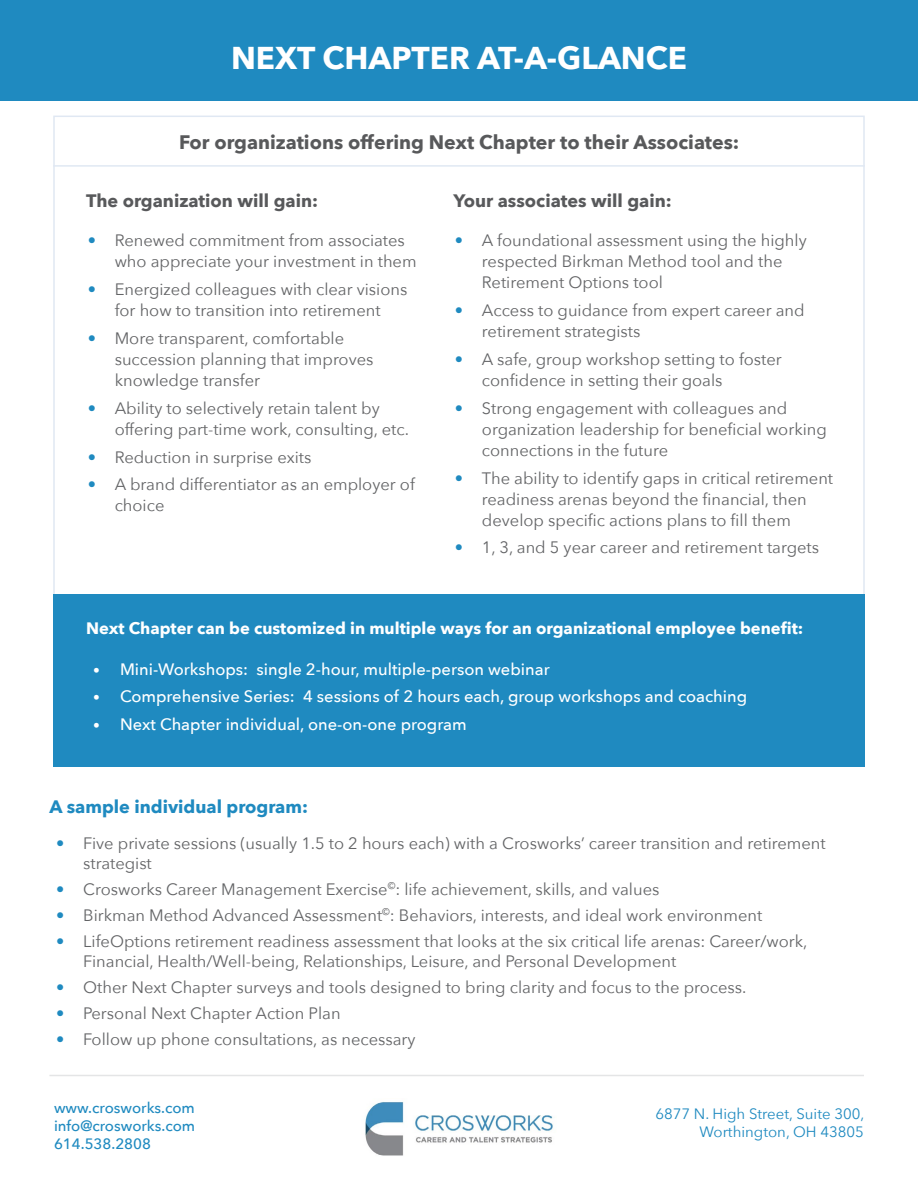
<style>
.page{position:relative;width:918px;height:1188px;background:#fff}
.page>*{position:absolute;margin:0;border:0;box-sizing:border-box;transform-origin:0 0}
.t1{font:700 31.5px "Avenir Next";color:#fff}
.t2{font:700 19.5px "Avenir Next";color:#58595b}
.t3{font:700 18px "Avenir Next";color:#58595b}
.t4{font:700 18px "Avenir Next";color:#1f8ac0}
.t5{font:16.5px/21px "Avenir Next";color:#636466}
.t6{font:500 16.5px "Avenir Next";color:#fff}
.t7{font:700 16.5px "Avenir Next";color:#fff}
.t8{font:500 15px/18px "Avenir Next";color:#1f8ac0;text-align:justify}
.t9{font:15px/18px "Avenir Next";color:#1f8ac0;text-align:right}
.s1{color:#1f8ac0}
.s2{font-size:13.5px}
</style>
<div class="page">
<div style="left:0;top:0;width:918px;height:100px;background:#1f8ac0"></div>
<div style="left:53px;top:594px;width:812px;height:173px;background:#1f8ac0"></div>
<img style="left:365px;top:1102px;width:188px;height:54px">
<hr style="left:53px;top:165px;width:812px;height:2px;background:#e0e8f3">
<hr style="left:49px;top:1075px;width:815px;height:1px;background:#e4e5e6">
<h1 class="t1" style="left:231px;top:31px;width:457px">NEXT CHAPTER AT-A-GLANCE</h1>
<p class="t2" style="left:179px;top:125px;width:562px">For organizations offering Next Chapter to their Associates:</p>
<p class="t3" style="left:454px;top:185px;width:220px">Your associates will gain:</p>
<p class="t3" style="left:86px;top:185px;width:233px">The organization will gain:</p>
<p class="t5" style="left:115px;top:230px;width:303px;text-indent:-27px"><span class="s1">•</span> Renewed commitment from associates who appreciate your investment in them</p>
<p class="t5" style="left:88px;top:278px;width:321px;text-align:center"><span class="s1">•</span> Energized colleagues with clear visions for how to transition into retirement</p>
<p class="t5" style="left:115px;top:327px;width:260px;text-indent:-27px"><span class="s1">•</span> More transparent, comfortable succession planning that improves knowledge transfer</p>
<p class="t5" style="left:115px;top:397px;width:296px;text-indent:-27px"><span class="s1">•</span> Ability to selectively retain talent by offering part-time work, consulting, etc.</p>
<p class="t5" style="left:88px;top:446px;width:225px"><span class="s1">•</span> Reduction in surprise exits</p>
<p class="t5" style="left:115px;top:473px;width:302px;text-indent:-27px"><span class="s1">•</span> A brand differentiator as an employer of choice</p>
<p class="t5" style="left:482px;top:230px;width:326px;text-indent:-27px"><span class="s1">•</span> A foundational assessment using the highly respected Birkman Method tool and the<br>Retirement Options tool</p>
<p class="t5" style="left:482px;top:299px;width:324px;text-indent:-27px"><span class="s1">•</span> Access to guidance from expert career and retirement strategists</p>
<p class="t5" style="left:482px;top:348px;width:301px;text-indent:-27px"><span class="s1">•</span> A safe, group workshop setting to foster confidence in setting their goals</p>
<p class="t5" style="left:482px;top:397px;width:346px;text-indent:-27px"><span class="s1">•</span> Strong engagement with colleagues and organization leadership for beneficial working connections in the future</p>
<p class="t5" style="left:482px;top:467px;width:353px;text-indent:-27px"><span class="s1">•</span> The ability to identify gaps in critical retirement readiness arenas beyond the financial, then develop specific actions plans to fill them</p>
<p class="t5" style="left:455px;top:536px;width:366px"><span class="s1">•</span> 1, 3, and 5 year career and retirement targets</p>
<p class="t7" style="left:86px;top:614px;width:719px">Next Chapter can be customized in multiple ways for an organizational employee benefit:</p>
<p class="t6" style="left:93px;top:655px;width:458px"><span class="s2">•</span> Mini-Workshops: single 2-hour, multiple-person webinar</p>
<p class="t6" style="left:93px;top:683px;width:656px"><span class="s2">•</span> Comprehensive Series: 4 sessions of 2 hours each, group workshops and coaching</p>
<p class="t6" style="left:93px;top:710px;width:375px"><span class="s2">•</span> Next Chapter individual, one-on-one program</p>
<p class="t4" style="left:49px;top:791px;width:260px">A sample individual program:</p>
<p class="t5" style="left:83px;top:833px;width:744px;line-height:19.5px;text-indent:-27px"><span class="s1">•</span> Five private sessions (usually 1.5 to 2 hours each) with a Crosworks’ career transition and retirement strategist</p>
<p class="t5" style="left:56px;top:878px;width:605px"><span class="s1">•</span> Crosworks Career Management Exercise<sup>©</sup>: life achievement, skills, and values</p>
<p class="t5" style="left:56px;top:904px;width:708px"><span class="s1">•</span> Birkman Method Advanced Assessment<sup>©</sup>: Behaviors, interests, and ideal work environment</p>
<p class="t5" style="left:83px;top:931px;width:726px;line-height:19.5px;text-indent:-27px"><span class="s1">•</span> LifeOptions retirement readiness assessment that looks at the six critical life arenas: Career/work,<br>Financial, Health/Well-being, Relationships, Leisure, and Personal Development</p>
<p class="t5" style="left:56px;top:976px;width:692px"><span class="s1">•</span> Other Next Chapter surveys and tools designed to bring clarity and focus to the process.</p>
<p class="t5" style="left:56px;top:1002px;width:286px"><span class="s1">•</span> Personal Next Chapter Action Plan</p>
<p class="t5" style="left:56px;top:1029px;width:361px"><span class="s1">•</span> Follow up phone consultations, as necessary</p>
<p class="t8" style="left:54px;top:1098px;width:143px">www.crosworks.com info@crosworks.com 614.538.2808</p>
<p class="t9" style="left:655px;top:1104px;width:211px">6877 N. High Street, Suite 300,<br>Worthington, OH 43805</p>
</div>
